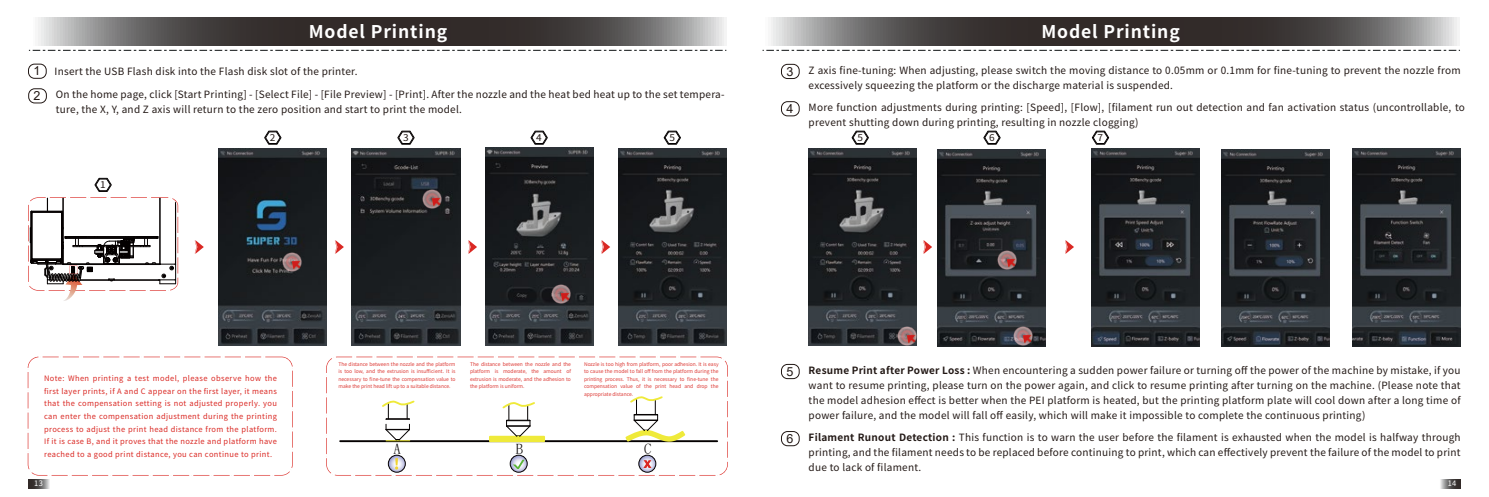
<style>
.page{position:relative;width:1489px;height:497px;background:#fff}
.page>*{position:absolute;margin:0;border:0;box-sizing:border-box;transform-origin:0 0}
.t1{font:700 17.5px "Source Han Sans CN";letter-spacing:.05em;color:#fff}
.t2{font:14.75px "Sim Sun";color:#040000}
.t3{font:12.5px "Arial";color:#221815}
.t4{font:10px/15px "Source Han Sans CN";letter-spacing:.025em;color:#221815}
.t5{font:9.25px "Source Han Sans CN";color:#221815;scale:1.08 1}
.t6{font:7.5px/12.5px "Source Han Sans CN";letter-spacing:.05em;color:#da2823;text-align:justify}
.t7{font:7.5px "Source Han Sans CN";color:#fff}
.t8{font:5px/7.5px "Source Han Sans CN";color:#da2823;text-align:justify}
.s1{font-family:"Arial";font-size:12.5px}
.s2{font-weight:700}
</style>
<div class="page">
<img style="left:485px;top:148px;width:108px;height:197px">
<img style="left:352px;top:148px;width:108px;height:197px">
<img style="left:1352px;top:149px;width:108px;height:196px">
<img style="left:1091px;top:149px;width:108px;height:196px">
<img style="left:1221px;top:149px;width:108px;height:197px">
<img style="left:937px;top:149px;width:108px;height:197px">
<img style="left:618px;top:148px;width:108px;height:197px">
<img style="left:808px;top:148px;width:108px;height:197px">
<img style="left:218px;top:148px;width:108px;height:197px">
<svg style="left:851px;top:131px;width:17px;height:13px"></svg>
<svg style="left:664px;top:131px;width:16px;height:13px"></svg>
<svg style="left:531px;top:131px;width:16px;height:13px"></svg>
<svg style="left:397px;top:131px;width:17px;height:13px"></svg>
<svg style="left:264px;top:131px;width:17px;height:13px"></svg>
<svg style="left:95px;top:178px;width:16px;height:13px"></svg>
<svg style="left:983px;top:131px;width:17px;height:13px"></svg>
<svg style="left:1092px;top:131px;width:16px;height:13px"></svg>
<svg style="left:762px;top:50px;width:697px;height:1px"></svg>
<svg style="left:28px;top:479px;width:22px;height:8px"></svg>
<svg style="left:1440px;top:479px;width:20px;height:8px"></svg>
<svg style="left:771px;top:17px;width:688px;height:29px;background:#585453"></svg>
<svg style="left:29px;top:50px;width:697px;height:1px"></svg>
<svg style="left:38px;top:17px;width:688px;height:29px;background:#585453"></svg>
<svg style="left:335px;top:240px;width:9px;height:13px"></svg>
<svg style="left:195px;top:240px;width:9px;height:13px"></svg>
<svg style="left:468px;top:240px;width:9px;height:13px"></svg>
<svg style="left:601px;top:240px;width:9px;height:13px"></svg>
<div style="left:28px;top:64px;width:18px;height:14px;border:1px solid #221815;border-radius:6px"></div>
<div style="left:29px;top:88px;width:18px;height:15px;border:1px solid #221815;border-radius:6px"></div>
<div style="left:781px;top:64px;width:18px;height:15px;border:1px solid #221815;border-radius:6px"></div>
<div style="left:781px;top:101px;width:18px;height:15px;border:1px solid #221815;border-radius:6px"></div>
<div style="left:781px;top:364px;width:18px;height:14px;border:1px solid #221815;border-radius:6px"></div>
<div style="left:781px;top:431px;width:18px;height:14px;border:1px solid #221815;border-radius:6px"></div>
<img style="left:282px;top:252px;width:20px;height:19px">
<svg style="left:28px;top:197px;width:150px;height:104px"></svg>
<svg style="left:28px;top:356px;width:265px;height:119px"></svg>
<svg style="left:326px;top:356px;width:401px;height:119px"></svg>
<img style="left:423px;top:189px;width:20px;height:19px">
<img style="left:552px;top:284px;width:20px;height:19px">
<svg style="left:923px;top:240px;width:9px;height:13px"></svg>
<svg style="left:1065px;top:240px;width:8px;height:13px"></svg>
<img style="left:897px;top:326px;width:20px;height:19px">
<img style="left:1013px;top:326px;width:20px;height:19px">
<img style="left:997px;top:250px;width:20px;height:19px">
<h1 class="t1" style="left:309px;top:22px;width:140px">Model Printing</h1>
<h1 class="t1" style="left:1041px;top:22px;width:140px">Model Printing</h1>
<p class="t4" style="left:33px;top:64px;width:325px"><span class="s1">1</span> Insert the USB Flash disk into the Flash disk slot of the printer.</p>
<p class="t4" style="left:56px;top:87px;width:670px">On the home page, click [Start Printing] - [Select File] - [File Preview] - [Print]. After the nozzle and the heat bed heat up to the set tempera&shy;ture, the X, Y, and Z axis will return to the zero position and start to print the model.</p>
<p class="t4" style="left:808px;top:62px;width:653px">Z axis fine-tuning: When adjusting, please switch the moving distance to 0.05mm or 0.1mm for fine-tuning to prevent the nozzle from excessively squeezing the platform or the discharge material is suspended.</p>
<p class="t3" style="left:786px;top:63px;width:8px">3</p>
<p class="t3" style="left:34px;top:87px;width:8px">2</p>
<p class="t4" style="left:808px;top:100px;width:657px">More function adjustments during printing: [Speed], [Flow], [filament run out detection and fan activation status (uncontrollable, to prevent shutting down during printing, resulting in nozzle clogging)</p>
<p class="t3" style="left:786px;top:100px;width:8px">4</p>
<p class="t5" style="left:100px;top:179px;width:7px">1</p>
<p class="t5" style="left:270px;top:132px;width:7px">2</p>
<p class="t5" style="left:403px;top:132px;width:7px">3</p>
<p class="t5" style="left:536px;top:132px;width:7px">4</p>
<p class="t5" style="left:669px;top:132px;width:7px">5</p>
<p class="t5" style="left:857px;top:132px;width:7px">5</p>
<p class="t5" style="left:989px;top:132px;width:7px">6</p>
<p class="t5" style="left:1097px;top:132px;width:7px">7</p>
<p class="t6" style="left:44px;top:372px;width:234px">Note: When printing a test model, please observe how the first layer prints, if A and C appear on the first layer, it means that the compensation setting is not adjusted properly. you can enter the compensation adjustment during the printing process to adjust the print head distance from the platform.<br>If it is case B, and it proves that the nozzle and platform have reached to a good print distance, you can continue to print.</p>
<p class="t8" style="left:338px;top:359px;width:118px">The distance between the nozzle and the platform is too low, and the extrusion is insufficient. It is necessary to fine-tune the compensation value to make the print head lift up to a suitable distance.</p>
<p class="t8" style="left:470px;top:359px;width:102px">The distance between the nozzle and the platform is moderate, the amount of extrusion is moderate, and the adhesion to the platform is uniform.</p>
<p class="t8" style="left:584px;top:359px;width:136px">Nozzle is too high from platform, poor adhesion. It is easy to cause the model to fall off from the platform during the printing process. Thus, it is necessary to fine-tune the compensation value of the print head and drop the appropriate distance.</p>
<h2 class="t2" style="left:393px;top:440px;width:9px">A</h2>
<h2 class="t2" style="left:515px;top:440px;width:9px">B</h2>
<h2 class="t2" style="left:644px;top:440px;width:9px">C</h2>
<p class="t3" style="left:786px;top:362px;width:8px">5</p>
<p class="t3" style="left:786px;top:429px;width:8px">6</p>
<p class="t4" style="left:808px;top:362px;width:653px;text-align:justify"><span class="s2">Resume Print after Power Loss :</span> When encountering a sudden power failure or turning off the power of the machine by mistake, if you want to resume printing, please turn on the power again, and click to resume printing after turning on the machine. (Please note that the model adhesion effect is better when the PEI platform is heated, but the printing platform plate will cool down after a long time of power failure, and the model will fall off easily, which will make it impossible to complete the continuous printing)</p>
<p class="t4" style="left:808px;top:429px;width:653px;text-align:justify"><span class="s2">Filament Runout Detection :</span> This function is to warn the user before the filament is exhausted when the model is halfway through printing, and the filament needs to be replaced before continuing to print, which can effectively prevent the failure of the model to print due to lack of filament.</p>
<p class="t7" style="left:34px;top:478px;width:10px">13</p>
<p class="t7" style="left:1447px;top:478px;width:10px">14</p>
</div>
